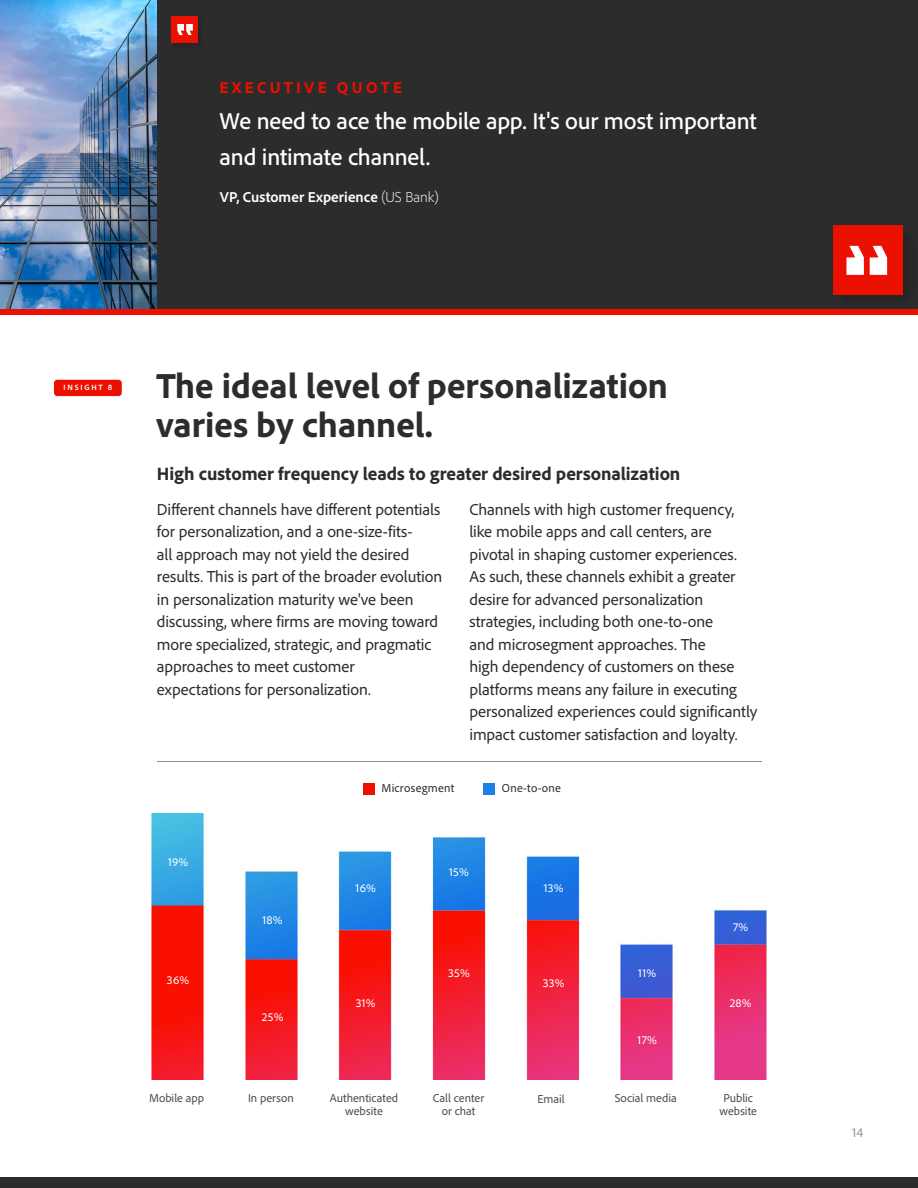
<style>
.page{position:relative;width:918px;height:1188px;background:#fff}
.page>*{position:absolute;margin:0;border:0;box-sizing:border-box;transform-origin:0 0}
.t1{font:800 36px/39px "Adobe Clean";color:#2c2c2c}
.t2{font:500 24px/36px "Adobe Clean";letter-spacing:-.01em;color:#fff}
.t3{font:800 18.75px "Adobe Clean";color:#2c2c2c}
.t4{font:16.5px/22.5px "Adobe Clean";letter-spacing:-.005em;color:#2c2c2c}
.t5{font:800 16.5px "Adobe Clean";letter-spacing:.205em;color:#eb1000}
.t6{font:700 15px "Adobe Clean";letter-spacing:.005em;color:#fff}
.t7{font:13.5px "Adobe Clean";color:#949598}
.t8{font:12px/13.5px "Adobe Clean";color:#4c4c4c;text-align:center}
.t9{font:12px "Adobe Clean";letter-spacing:.02em;color:#fff}
.t10{font:12px "Adobe Clean";letter-spacing:.02em;color:#2c2c2c}
.t11{font:700 7.95px "Adobe Clean";letter-spacing:.225em;color:#fff}
.s1{font-weight:300}
</style>
<div class="page">
<div style="left:0;top:0;width:918px;height:315px;background:#2c2c2c"></div>
<div style="left:0;top:1178px;width:918px;height:10px;background:#2c2c2c"></div>
<img style="left:0;top:0;width:156px;height:309px">
<div style="left:54px;top:380px;width:68px;height:16px;background:#eb1000;border-radius:3px"></div>
<hr style="left:157px;top:761px;width:605px;height:1px;background:#8e8e8e">
<img style="left:151px;top:813px;width:616px;height:267px">
<div style="left:363px;top:783px;width:11px;height:12px;background:#eb1000"></div>
<div style="left:484px;top:783px;width:11px;height:12px;background:#1d80e6"></div>
<div style="left:170px;top:15px;width:34px;height:34px;background:#282828"></div>
<div style="left:171px;top:16px;width:27px;height:27px;background:#eb1000"></div>
<svg style="left:177px;top:24px;width:16px;height:11px"></svg>
<div style="left:0;top:309px;width:918px;height:6px;background:#eb1000"></div>
<div style="left:829px;top:221px;width:89px;height:93px;background:#000;opacity:.18"></div>
<div style="left:833px;top:226px;width:70px;height:69px;background:#eb1000"></div>
<svg style="left:846px;top:246px;width:41px;height:29px"></svg>
<p class="t5" style="left:220px;top:77px;width:184px">EXECUTIVE QUOTE</p>
<h2 class="t2" style="left:220px;top:102px;width:539px">We need to ace the mobile app. It's our most important and intimate channel.</h2>
<p class="t6" style="left:220px;top:187px;width:220px">VP, Customer Experience <span class="s1">(US Bank)</span></p>
<p class="t11" style="left:63px;top:383px;width:50px">INSIGHT 8</p>
<h1 class="t1" style="left:156px;top:365px;width:513px">The ideal level of personalization varies by channel.</h1>
<p class="t3" style="left:157px;top:461px;width:525px">High customer frequency leads to greater desired personalization</p>
<p class="t4" style="left:157px;top:497px;width:287px">Different channels have different potentials for personalization, and a one-size-fits-<br>all approach may not yield the desired results. This is part of the broader evolution in personalization maturity we've been discussing, where firms are moving toward more specialized, strategic, and pragmatic approaches to meet customer expectations for personalization.</p>
<p class="t4" style="left:469px;top:497px;width:289px">Channels with high customer frequency, like mobile apps and call centers, are pivotal in shaping customer experiences.<br>As such, these channels exhibit a greater desire for advanced personalization strategies, including both one-to-one<br>and microsegment approaches. The<br>high dependency of customers on these platforms means any failure in executing personalized experiences could significantly impact customer satisfaction and loyalty.</p>
<p class="t9" style="left:168px;top:854px;width:22px">19%</p>
<p class="t9" style="left:167px;top:972px;width:24px">36%</p>
<p class="t9" style="left:263px;top:913px;width:22px">18%</p>
<p class="t9" style="left:262px;top:1009px;width:23px">25%</p>
<p class="t10" style="left:382px;top:781px;width:74px">Microsegment</p>
<p class="t10" style="left:502px;top:781px;width:61px">One-to-one</p>
<p class="t9" style="left:356px;top:880px;width:22px">16%</p>
<p class="t9" style="left:356px;top:996px;width:21px">31%</p>
<p class="t9" style="left:449px;top:864px;width:21px">15%</p>
<p class="t9" style="left:448px;top:966px;width:23px">35%</p>
<p class="t9" style="left:544px;top:880px;width:21px">13%</p>
<p class="t9" style="left:543px;top:975px;width:23px">33%</p>
<p class="t9" style="left:638px;top:966px;width:19px">11%</p>
<p class="t9" style="left:638px;top:1033px;width:21px">17%</p>
<p class="t9" style="left:733px;top:919px;width:17px">7%</p>
<p class="t9" style="left:730px;top:996px;width:23px">28%</p>
<p class="t8" style="left:149px;top:1090px;width:56px">Mobile app</p>
<p class="t8" style="left:537px;top:1092px;width:29px">Email</p>
<p class="t8" style="left:248px;top:1090px;width:47px">In person</p>
<p class="t8" style="left:330px;top:1090px;width:70px">Authenticated website</p>
<p class="t8" style="left:615px;top:1090px;width:64px">Social media</p>
<p class="t8" style="left:719px;top:1090px;width:39px">Public website</p>
<p class="t8" style="left:433px;top:1090px;width:53px">Call center or chat</p>
<p class="t7" style="left:852px;top:1124px;width:13px">14</p>
</div>
